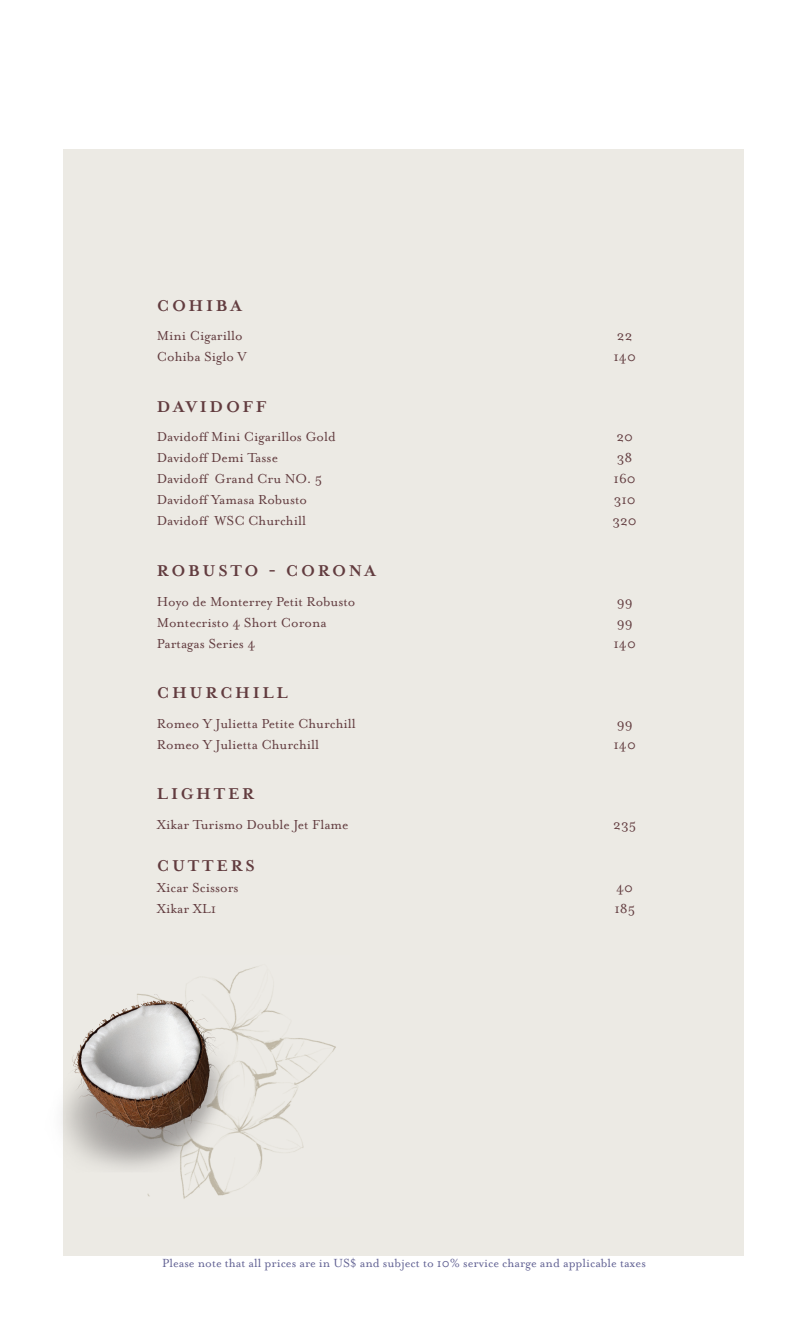
<style>
.page{position:relative;width:808px;height:1319px;background:#fff}
.page>*{position:absolute;margin:0;border:0;box-sizing:border-box;transform-origin:0 0}
.t1{font:700 18px "Mrs Eaves OT";letter-spacing:.15em;color:#623c3f}
.t2{font:15px "Mrs Eaves OT";color:#623c3f}
.t3{font:13.5px "Mrs Eaves OT";color:#636394}
</style>
<div class="page">
<div style="left:64px;top:149px;width:680px;height:1105px;background:#eceae4"></div>
<img style="left:147px;top:1038px;width:189px;height:161px">
<img style="left:62px;top:955px;width:239px;height:217px">
<p class="t1" style="left:157px;top:295px;width:86px">COHIBA</p>
<p class="t2" style="left:157px;top:327px;width:87px">Mini Cigarillo</p>
<p class="t2" style="left:617px;top:327px;width:17px">22</p>
<p class="t2" style="left:157px;top:348px;width:91px">Cohiba Siglo V</p>
<p class="t2" style="left:613px;top:348px;width:24px">140</p>
<p class="t1" style="left:157px;top:396px;width:111px">DAVIDOFF</p>
<p class="t2" style="left:157px;top:428px;width:180px">Davidoff Mini Cigarillos Gold</p>
<p class="t2" style="left:616px;top:428px;width:18px">20</p>
<p class="t2" style="left:157px;top:449px;width:123px">Davidoff Demi Tasse</p>
<p class="t2" style="left:617px;top:449px;width:17px">38</p>
<p class="t2" style="left:157px;top:470px;width:167px">Davidoff Grand Cru NO. 5</p>
<p class="t2" style="left:614px;top:470px;width:24px">160</p>
<p class="t2" style="left:157px;top:491px;width:152px">Davidoff Yamasa Robusto</p>
<p class="t2" style="left:614px;top:491px;width:23px">310</p>
<p class="t2" style="left:157px;top:512px;width:151px">Davidoff WSC Churchill</p>
<p class="t2" style="left:612px;top:512px;width:26px">320</p>
<p class="t1" style="left:157px;top:560px;width:220px">ROBUSTO - CORONA</p>
<p class="t2" style="left:157px;top:593px;width:200px">Hoyo de Monterrey Petit Robusto</p>
<p class="t2" style="left:617px;top:593px;width:17px">99</p>
<p class="t2" style="left:157px;top:614px;width:171px">Montecristo 4 Short Corona</p>
<p class="t2" style="left:617px;top:614px;width:17px">99</p>
<p class="t2" style="left:157px;top:635px;width:100px">Partagas Series 4</p>
<p class="t2" style="left:613px;top:635px;width:24px">140</p>
<p class="t1" style="left:157px;top:682px;width:133px">CHURCHILL</p>
<p class="t2" style="left:157px;top:715px;width:201px">Romeo Y Julietta Petite Churchill</p>
<p class="t2" style="left:617px;top:715px;width:17px">99</p>
<p class="t2" style="left:157px;top:736px;width:164px">Romeo Y Julietta Churchill</p>
<p class="t2" style="left:613px;top:736px;width:24px">140</p>
<p class="t1" style="left:157px;top:783px;width:99px">LIGHTER</p>
<p class="t2" style="left:157px;top:816px;width:193px">Xikar Turismo Double Jet Flame</p>
<p class="t2" style="left:613px;top:816px;width:24px">235</p>
<p class="t1" style="left:157px;top:855px;width:100px">CUTTERS</p>
<p class="t2" style="left:157px;top:879px;width:83px">Xicar Scissors</p>
<p class="t2" style="left:616px;top:879px;width:18px">40</p>
<p class="t2" style="left:157px;top:900px;width:61px">Xikar XL1</p>
<p class="t2" style="left:614px;top:900px;width:22px">185</p>
<p class="t3" style="left:162px;top:1254px;width:485px">Please note that all prices are in US$ and subject to 10% service charge and applicable taxes</p>
</div>
